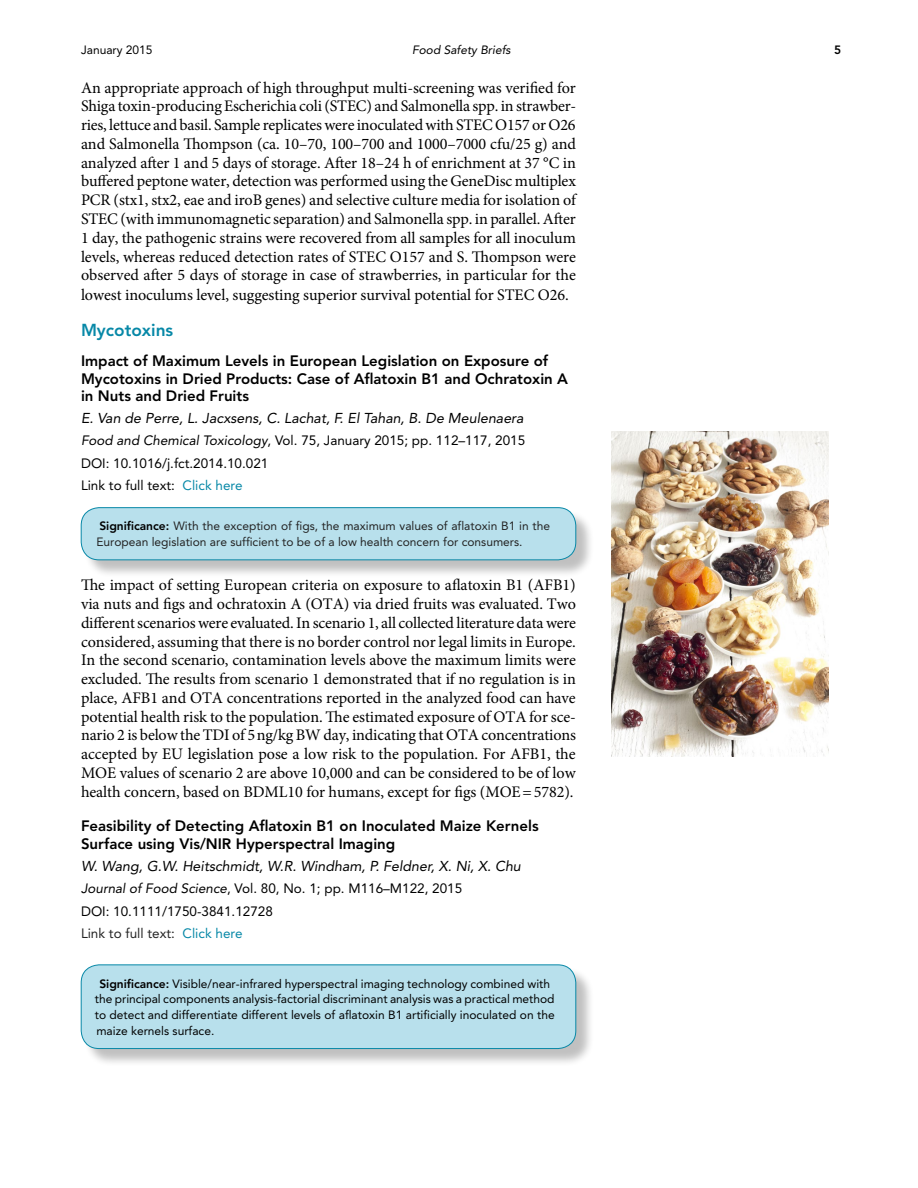
<style>
.page{position:relative;width:918px;height:1188px;background:#fff}
.page>*{position:absolute;margin:0;border:0;box-sizing:border-box;transform-origin:0 0}
.t1{font:800 17.25px "Avenir LT Std";color:#0788a7}
.t2{font:16.2px/18.9px "Minion Pro";letter-spacing:-.005em;color:#000;text-align:justify}
.t3{font:800 15px/17.2px "Avenir LT Std";color:#000}
.t4{font:italic 14.25px "Avenir LT Std";color:#000}
.t5{font:13.5px/22.5px "Avenir LT Std";color:#000}
.t6{font:12px/15.8px "Avenir LT Std";color:#000}
.t7{font:12px/15.8px "Avenir LT Std";color:#232323}
.t8{font:italic 12px "Avenir LT Std";color:#000}
.t9{font:800 12px "Avenir LT Std";color:#000}
.s1{font-style:italic}
.s2{color:#0788a7}
.s3{font-weight:800;color:#000}
.s4{color:#232323}
.s5{font-weight:800}
</style>
<div class="page">
<img style="left:612px;top:432px;width:216px;height:324px">
<div style="left:83px;top:510px;width:512px;height:69px;background:#000;opacity:.25"></div>
<div style="left:81px;top:508px;width:495px;height:52px;background:#b8e0ec;border-radius:18px"></div>
<div style="left:81px;top:507px;width:495px;height:53px;border:1px solid #0788a7;border-radius:18px"></div>
<div style="left:83px;top:967px;width:512px;height:101px;background:#000;opacity:.25"></div>
<div style="left:81px;top:965px;width:495px;height:84px;background:#b8e0ec;border-radius:18px"></div>
<div style="left:81px;top:965px;width:495px;height:84px;border:1px solid #0788a7;border-radius:18px"></div>
<p class="t6" style="left:81px;top:42px;width:73px">January 2015</p>
<p class="t8" style="left:412px;top:43px;width:100px">Food Safety Briefs</p>
<p class="t9" style="left:834px;top:43px;width:9px">5</p>
<p class="t2" style="left:81px;top:78px;width:497px">An appropriate approach of high throughput multi-screening was verified for Shiga toxin-producing Escherichia coli (STEC) and Salmonella spp. in strawber&shy;ries, lettuce and basil. Sample replicates were inoculated with STEC O157 or O26 and Salmonella Thompson (ca. 10–70, 100–700 and 1000–7000 cfu/25 g) and analyzed after 1 and 5 days of storage. After 18–24 h of enrichment at 37 °C in buffered peptone water, detection was performed using the GeneDisc multiplex PCR (stx1, stx2, eae and iroB genes) and selective culture media for isolation of STEC (with immunomagnetic separation) and Salmonella spp. in parallel. After 1 day, the pathogenic strains were recovered from all samples for all inoculum levels, whereas reduced detection rates of STEC O157 and S. Thompson were observed after 5 days of storage in case of strawberries, in particular for the lowest inoculums level, suggesting superior survival potential for STEC O26.</p>
<p class="t1" style="left:81px;top:320px;width:94px">Mycotoxins</p>
<p class="t3" style="left:81px;top:353px;width:489px">Impact of Maximum Levels in European Legislation on Exposure of<br>Mycotoxins in Dried Products: Case of Aflatoxin B1 and Ochratoxin A in Nuts and Dried Fruits</p>
<p class="t4" style="left:81px;top:410px;width:444px">E. Van de Perre, L. Jacxsens, C. Lachat, F. El Tahan, B. De Meulenaera</p>
<p class="t5" style="left:81px;top:430px;width:446px"><span class="s1">Food and Chemical Toxicology</span>, Vol. 75, January 2015; pp. 112–117, 2015<br>DOI: 10.1016/j.fct.2014.10.021<br>Link to full text: <span class="s2">Click here</span></p>
<p class="t7" style="left:96px;top:518px;width:455px"><span class="s3">Significance:</span> With the exception of figs, the maximum values of aflatoxin B1 in the<br>European legislation are sufficient to be of a low health concern for consumers.</p>
<p class="t2" style="left:81px;top:576px;width:497px">The impact of setting European criteria on exposure to aflatoxin B1 (AFB1) via nuts and figs and ochratoxin A (OTA) via dried fruits was evaluated. Two different scenarios were evaluated. In scenario 1, all collected literature data were considered, assuming that there is no border control nor legal limits in Europe.<br>In the second scenario, contamination levels above the maximum limits were excluded. The results from scenario 1 demonstrated that if no regulation is in place, AFB1 and OTA concentrations reported in the analyzed food can have potential health risk to the population. The estimated exposure of OTA for sce&shy;nario 2 is below the TDI of 5ng/kg BW day, indicating that OTA concentrations accepted by EU legislation pose a low risk to the population. For AFB1, the MOE values of scenario 2 are above 10,000 and can be considered to be of low health concern, based on BDML10 for humans, except for figs (MOE=5782).</p>
<p class="t3" style="left:81px;top:818px;width:459px">Feasibility of Detecting Aflatoxin B1 on Inoculated Maize Kernels<br>Surface using Vis/NIR Hyperspectral Imaging</p>
<p class="t4" style="left:81px;top:857px;width:441px">W. Wang, G.W. Heitschmidt, W.R. Windham, P. Feldner, X. Ni, X. Chu</p>
<p class="t5" style="left:81px;top:877px;width:383px"><span class="s1">Journal of Food Science</span>, Vol. 80, No. 1; pp. M116–M122, 2015<br>DOI: 10.1111/1750-3841.12728<br><span class="s4">Link to full text:</span> <span class="s2">Click here</span></p>
<p class="t6" style="left:95px;top:976px;width:461px;text-indent:4px"><span class="s5">Significance:</span> Visible/near-infrared hyperspectral imaging technology combined with the principal components analysis-factorial discriminant analysis was a practical method to detect and differentiate different levels of aflatoxin B1 artificially inoculated on the maize kernels surface.</p>
</div>
